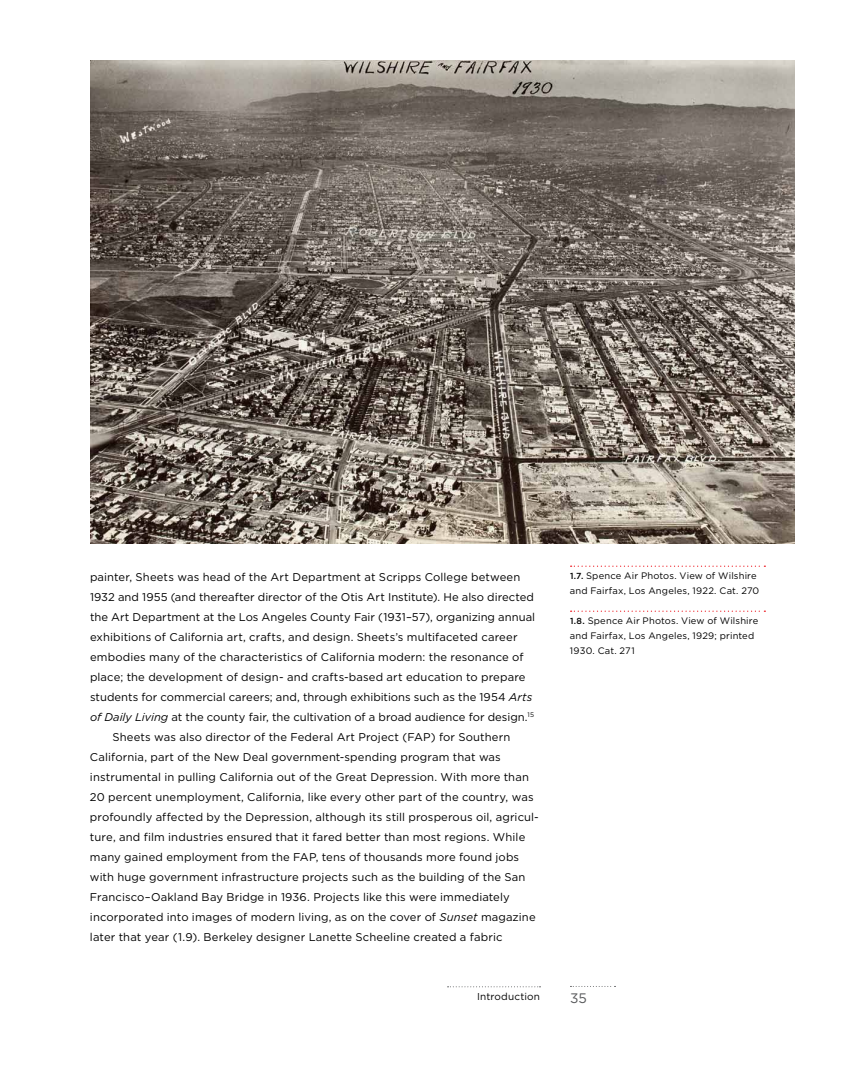
<style>
.page{position:relative;width:855px;height:1080px;background:#fff}
.page>*{position:absolute;margin:0;border:0;box-sizing:border-box;transform-origin:0 0}
.t1{font:13.75px "Gotham";color:#58595b}
.t2{font:11.25px "Gotham";letter-spacing:.01em;color:#000}
.t3{font:10px "Gotham";letter-spacing:.02em;color:#000}
.t4{font:9.38px/15px "Gotham";letter-spacing:.015em;color:#000}
.s1{font-style:italic}
.s2{font-weight:500;font-size:8.75px}
</style>
<div class="page">
<img style="left:90px;top:60px;width:705px;height:484px">
<svg style="left:571px;top:566px;width:194px;height:1px"></svg>
<svg style="left:571px;top:611px;width:194px;height:1px"></svg>
<svg style="left:570px;top:986px;width:46px;height:1px"></svg>
<svg style="left:448px;top:986px;width:93px;height:1px"></svg>
<p class="t2" style="left:90px;top:571px;width:432px">painter, Sheets was head of the Art Department at Scripps College between</p>
<p class="t2" style="left:90px;top:591px;width:445px">1932 and 1955 (and thereafter director of the Otis Art Institute). He also directed</p>
<p class="t2" style="left:90px;top:611px;width:447px">the Art Department at the Los Angeles County Fair (1931–57), organizing annual</p>
<p class="t2" style="left:90px;top:631px;width:429px">exhibitions of California art, crafts, and design. Sheets’s multifaceted career</p>
<p class="t2" style="left:90px;top:651px;width:435px">embodies many of the characteristics of California modern: the resonance of</p>
<p class="t2" style="left:90px;top:671px;width:437px">place; the development of design- and crafts-based art education to prepare</p>
<p class="t2" style="left:90px;top:691px;width:444px">students for commercial careers; and, through exhibitions such as the 1954 <span class="s1">Arts</span></p>
<p class="t2" style="left:90px;top:711px;width:446px"><span class="s1">of Daily Living</span> at the county fair, the cultivation of a broad audience for design.<sup>15</sup></p>
<p class="t2" style="left:112px;top:731px;width:399px">Sheets was also director of the Federal Art Project (FAP) for Southern</p>
<p class="t2" style="left:90px;top:751px;width:412px">California, part of the New Deal government-spending program that was</p>
<p class="t2" style="left:90px;top:771px;width:440px">instrumental in pulling California out of the Great Depression. With more than</p>
<p class="t2" style="left:90px;top:791px;width:445px">20 percent unemployment, California, like every other part of the country, was</p>
<p class="t2" style="left:90px;top:811px;width:450px">profoundly affected by the Depression, although its still prosperous oil, agricul-</p>
<p class="t2" style="left:90px;top:831px;width:437px">ture, and film industries ensured that it fared better than most regions. While</p>
<p class="t2" style="left:90px;top:851px;width:431px">many gained employment from the FAP, tens of thousands more found jobs</p>
<p class="t2" style="left:90px;top:871px;width:437px">with huge government infrastructure projects such as the building of the San</p>
<p class="t2" style="left:90px;top:891px;width:421px">Francisco–Oakland Bay Bridge in 1936. Projects like this were immediately</p>
<p class="t2" style="left:90px;top:911px;width:447px">incorporated into images of modern living, as on the cover of <span class="s1">Sunset</span> magazine</p>
<p class="t2" style="left:90px;top:931px;width:414px">later that year (1.9). Berkeley designer Lanette Scheeline created a fabric</p>
<p class="t4" style="left:570px;top:568px;width:191px"><span class="s2">1.7.</span> Spence Air Photos. View of Wilshire and Fairfax, Los Angeles, 1922. Cat. 270</p>
<p class="t4" style="left:570px;top:613px;width:190px"><span class="s2">1.8.</span> Spence Air Photos. View of Wilshire and Fairfax, Los Angeles, 1929; printed<br>1930. Cat. 271</p>
<p class="t3" style="left:477px;top:991px;width:64px">Introduction</p>
<p class="t1" style="left:570px;top:991px;width:18px">35</p>
</div>
